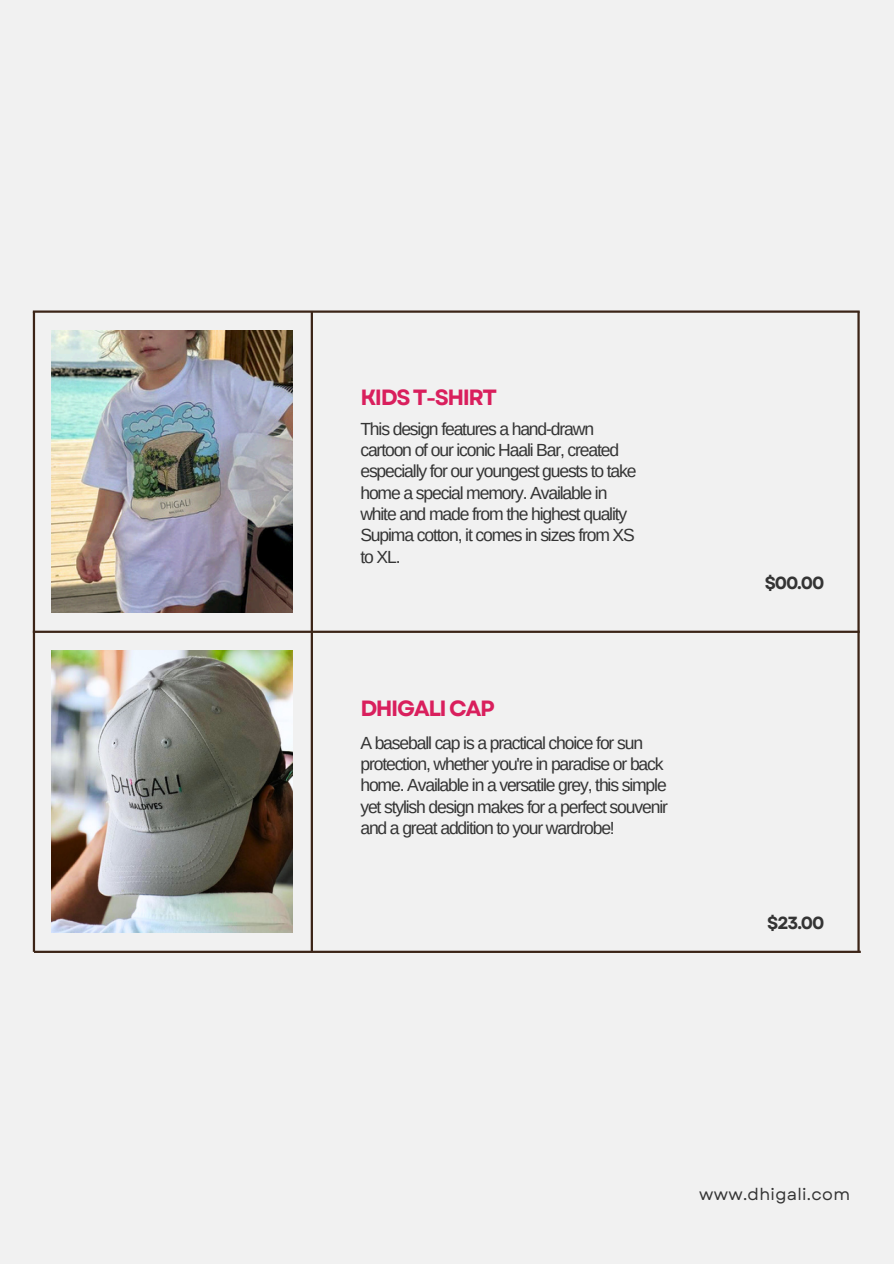
<style>
.page{position:relative;width:894px;height:1264px;background:#fff}
.page>*{position:absolute;margin:0;border:0;box-sizing:border-box;transform-origin:0 0}
.t1{font:700 22.05px "Garet";letter-spacing:-.065em;color:#d91f5d}
.t2{font:17.55px/21.3px "Arimo";letter-spacing:-.065em;color:#343434}
.t3{font:700 17.55px "Garet";letter-spacing:-.065em;color:#343434}
.t4{font:16.5px "Garet";letter-spacing:.02em;color:#343434}
</style>
<div class="page">
<div style="left:0;top:0;width:893px;height:1263px;background:#f1f1f1"></div>
<img style="left:52px;top:650px;width:241px;height:282px">
<img style="left:52px;top:330px;width:241px;height:283px">
<hr style="left:33px;top:630px;width:826px;height:3px;background:#3b2417">
<hr style="left:33px;top:310px;width:826px;height:3px;background:#3b2417">
<hr style="left:310px;top:312px;width:3px;height:639px;background:#3b2417">
<hr style="left:857px;top:311px;width:2px;height:640px;background:#3b2417">
<hr style="left:33px;top:312px;width:2px;height:639px;background:#3b2417">
<hr style="left:34px;top:950px;width:826px;height:2px;background:#3b2417">
<h1 class="t1" style="left:360px;top:381px;width:138px">KIDS T-SHIRT</h1>
<h1 class="t2" style="left:360px;top:418px;width:277px">This design features a hand-drawn cartoon of our iconic Haali Bar, created especially for our youngest guests to take home a special memory. Available in white and made from the highest quality Supima cotton, it comes in sizes from XS to XL.</h1>
<p class="t1" style="left:360px;top:692px;width:136px">DHIGALI CAP</p>
<p class="t2" style="left:360px;top:731px;width:309px">A baseball cap is a practical choice for sun protection, whether you're in paradise or back home. Available in a versatile grey, this simple yet stylish design makes for a perfect souvenir and a great addition to your wardrobe!</p>
<p class="t3" style="left:764px;top:570px;width:61px">$00.00</p>
<p class="t3" style="left:767px;top:909px;width:59px">$23.00</p>
<p class="t4" style="left:699px;top:1182px;width:152px">www.dhigali.com</p>
</div>
